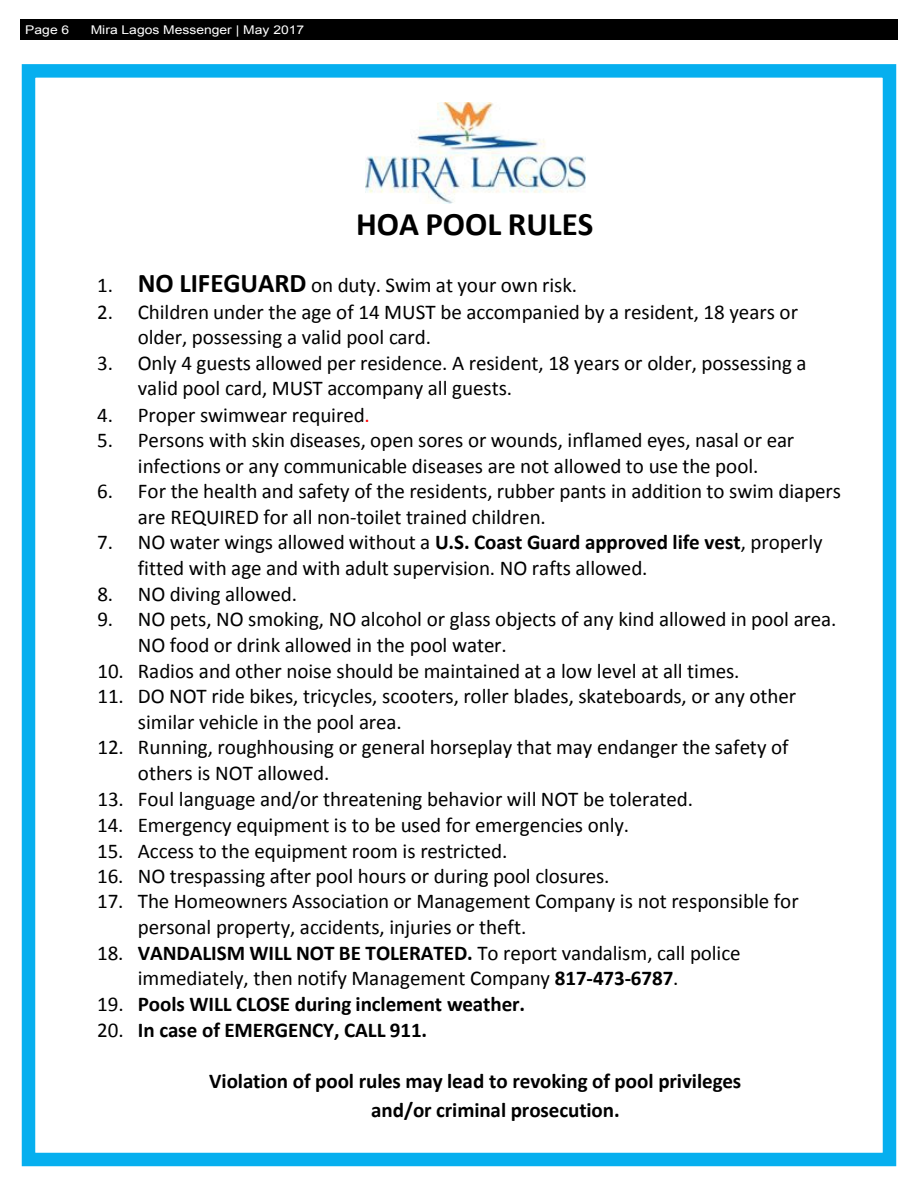
<style>
.page{position:relative;width:918px;height:1188px;background:#fff}
.page>*{position:absolute;margin:0;border:0;box-sizing:border-box;transform-origin:0 0}
.t1{font:700 33px "Calibri";color:#000}
.t2{font:21px/25.5px "Calibri";letter-spacing:-.005em;color:#000}
.t3{font:700 21px/29.7px "Calibri";letter-spacing:-.005em;color:#000}
.t4{font:12px "Arial";color:#fff;scale:1.16 1}
.s1{font-weight:700;font-size:27px}
.s2{color:#f00}
.s3{font-weight:700}
.s4{font-weight:400}
</style>
<div class="page">
<div style="left:20px;top:20px;width:878px;height:20px;background:#000"></div>
<img style="left:365px;top:102px;width:220px;height:101px">
<div style="left:22px;top:64px;width:874px;height:1102px;border:14px solid #00aeef"></div>
<p class="t4" style="left:25px;top:22px;width:39px">Page 6</p>
<p class="t4" style="left:91px;top:22px;width:186px">Mira Lagos Messenger | May 2017</p>
<h1 class="t1" style="left:356px;top:203px;width:239px">HOA POOL RULES</h1>
<p class="t2" style="left:97px;top:272px;width:481px">1. <span class="s1">NO LIFEGUARD</span> on duty. Swim at your own risk.</p>
<p class="t2" style="left:138px;top:299px;width:662px;text-indent:-41px">2. Children under the age of 14 MUST be accompanied by a resident, 18 years or older, possessing a valid pool card.</p>
<p class="t2" style="left:138px;top:350px;width:670px;text-indent:-41px">3. Only 4 guests allowed per residence. A resident, 18 years or older, possessing a valid pool card, MUST accompany all guests.</p>
<p class="t2" style="left:97px;top:402px;width:274px">4. Proper swimwear required<span class="s2">.</span></p>
<p class="t2" style="left:97px;top:427px;width:698px;text-align:center">5. Persons with skin diseases, open sores or wounds, inflamed eyes, nasal or ear infections or any communicable diseases are not allowed to use the pool.</p>
<p class="t2" style="left:138px;top:478px;width:705px;text-indent:-40px">6. For the health and safety of the residents, rubber pants in addition to swim diapers are REQUIRED for all non-toilet trained children.</p>
<p class="t2" style="left:138px;top:530px;width:686px;text-indent:-41px">7. NO water wings allowed without a <span class="s3">U.S. Coast Guard approved life vest</span>, properly fitted with age and with adult supervision. NO rafts allowed.</p>
<p class="t2" style="left:97px;top:581px;width:201px">8. NO diving allowed.</p>
<p class="t2" style="left:138px;top:607px;width:700px;text-indent:-41px">9. NO pets, NO smoking, NO alcohol or glass objects of any kind allowed in pool area.<br>NO food or drink allowed in the pool water.</p>
<p class="t2" style="left:97px;top:658px;width:644px">10. Radios and other noise should be maintained at a low level at all times.</p>
<p class="t2" style="left:138px;top:684px;width:660px;text-indent:-41px">11. DO NOT ride bikes, tricycles, scooters, roller blades, skateboards, or any other similar vehicle in the pool area.</p>
<p class="t2" style="left:138px;top:735px;width:652px;text-indent:-40px">12. Running, roughhousing or general horseplay that may endanger the safety of others is NOT allowed.</p>
<p class="t2" style="left:97px;top:787px;width:597px">13. Foul language and/or threatening behavior will NOT be tolerated.</p>
<p class="t2" style="left:97px;top:812px;width:533px">14. Emergency equipment is to be used for emergencies only.</p>
<p class="t2" style="left:97px;top:838px;width:412px">15. Access to the equipment room is restricted.</p>
<p class="t2" style="left:97px;top:863px;width:514px">16. NO trespassing after pool hours or during pool closures.</p>
<p class="t2" style="left:138px;top:889px;width:662px;text-indent:-40px">17. The Homeowners Association or Management Company is not responsible for personal property, accidents, injuries or theft.</p>
<p class="t2" style="left:138px;top:940px;width:605px;text-indent:-41px">18. <span class="s3">VANDALISM WILL NOT BE TOLERATED.</span> To report vandalism, call police immediately, then notify Management Company <span class="s3">817-473-6787</span>.</p>
<p class="t3" style="left:97px;top:990px;width:429px"><span class="s4">19.</span> Pools WILL CLOSE during inclement weather.</p>
<p class="t3" style="left:97px;top:1015px;width:331px"><span class="s4">20.</span> In case of EMERGENCY, CALL 911.</p>
<p class="t3" style="left:371px;top:1066px;width:372px;text-indent:-162px">Violation of pool rules may lead to revoking of pool privileges and/or criminal prosecution.</p>
</div>
